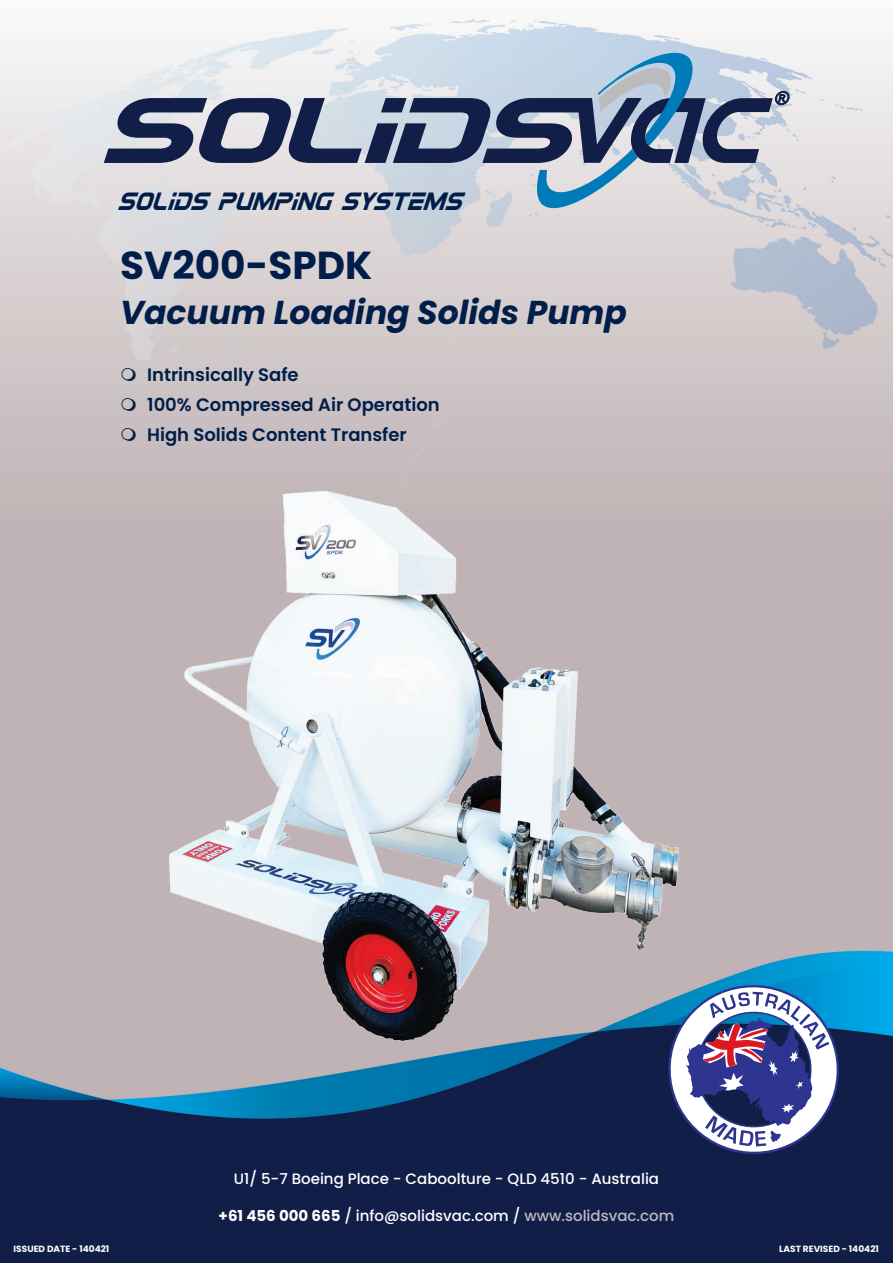
<style>
.page{position:relative;width:893px;height:1263px;background:#fff}
.page>*{position:absolute;margin:0;border:0;box-sizing:border-box;transform-origin:0 0}
.t1{font:700 39px "Poppins";color:#001e49}
.t2{font:italic 700 33px "Poppins";color:#001e49}
.t3{font:italic condensed 25.5px "Eurofighter";color:#001e49}
.t4{font:600 18px "Poppins";color:#001e49}
.t5{font:500 15px "Poppins";color:#fff}
.t6{font:700 9px "Poppins";color:#fff}
.s1{font-weight:700}
.s2{color:#bbbbbc}
</style>
<div class="page">
<img style="left:0;top:18px;width:893px;height:1245px">
<svg style="left:104px;top:53px;width:685px;height:155px;background:#a7b0c0"></svg>
<img style="left:149px;top:310px;width:559px;height:745px">
<svg style="left:668px;top:985px;width:171px;height:169px"></svg>
<svg style="left:122px;top:368px;width:33px;height:14px"></svg>
<svg style="left:122px;top:398px;width:33px;height:14px"></svg>
<svg style="left:122px;top:428px;width:33px;height:14px"></svg>
<p class="t3" style="left:117px;top:189px;width:345px">SOLIDS PUMPING SYSTEMS</p>
<p class="t1" style="left:120px;top:243px;width:254px">SV200-SPDK</p>
<p class="t2" style="left:120px;top:293px;width:508px">Vacuum Loading Solids Pump</p>
<p class="t4" style="left:147px;top:364px;width:153px">Intrinsically Safe</p>
<p class="t4" style="left:147px;top:394px;width:294px">100% Compressed Air Operation</p>
<p class="t4" style="left:147px;top:424px;width:261px">High Solids Content Transfer</p>
<p class="t5" style="left:234px;top:1170px;width:427px">U1/ 5-7 Boeing Place - Caboolture - QLD 4510 - Australia</p>
<p class="t5" style="left:219px;top:1207px;width:457px"><span class="s1">+61 456 000 665</span> / info@solidsvac.com / <span class="s2">www.solidsvac.com</span></p>
<p class="t6" style="left:14px;top:1243px;width:97px">ISSUED DATE - 140421</p>
<p class="t6" style="left:779px;top:1243px;width:101px">LAST REVISED - 140421</p>
</div>
